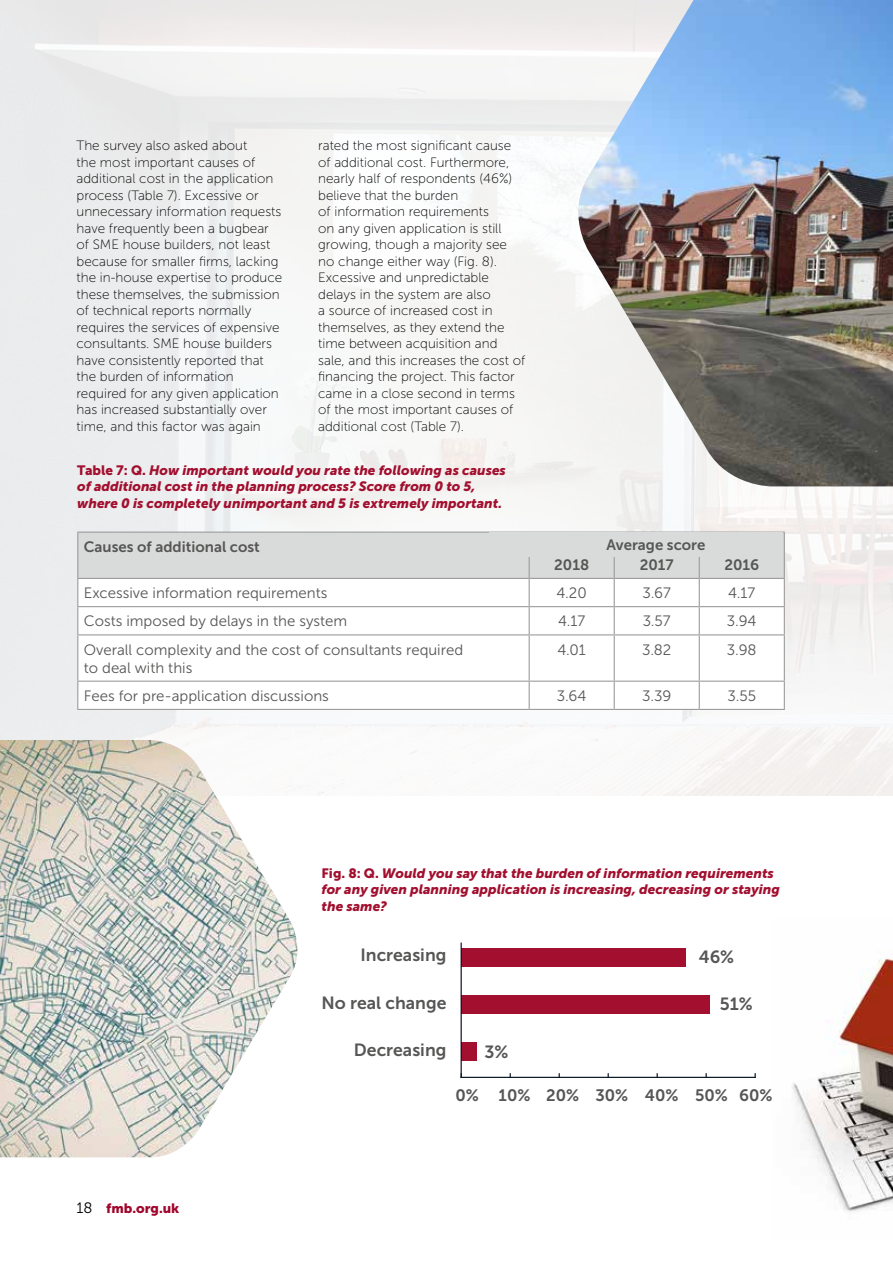
<style>
.page{position:relative;width:893px;height:1263px;background:#fff}
.page>*{position:absolute;margin:0;border:0;box-sizing:border-box;transform-origin:0 0}
.t1{font:17.55px "Museo Sans 700";color:#565655}
.t2{font:16.5px "Museo Sans 700";color:#565655}
.t3{font:15px/18px "Museo Sans 300";color:#565655}
.t4{font:15px "Museo Sans 700";color:#565655}
.t5{font:13.5px/16.5px "Museo Sans 100";color:#000}
.t6{font:italic 13.5px/16.5px "Museo Sans 900";color:#a20f2f}
.t7{font:13.5px "Museo Sans 900";color:#a0052c}
.s1{font-style:normal}
.s2{font-family:"Museo Sans 300";font-size:15px;color:#000}
</style>
<div class="page">
<img style="left:792px;top:958px;width:101px;height:253px">
<img style="left:570px;top:0;width:323px;height:486px">
<img style="left:0;top:740px;width:307px;height:417px">
<hr style="left:461px;top:1077px;width:295px;height:1px;background:#0a1423">
<div style="left:462px;top:948px;width:224px;height:18px;background:#a20f2f"></div>
<div style="left:461px;top:996px;width:248px;height:18px;background:#a20f2f"></div>
<div style="left:461px;top:1042px;width:16px;height:18px;background:#a20f2f"></div>
<hr style="left:461px;top:942px;width:1px;height:136px;background:#0a1423">
<hr style="left:77px;top:531px;width:452px;height:2px;background:#9c9c9d">
<hr style="left:529px;top:531px;width:85px;height:2px;background:#9c9c9d">
<hr style="left:614px;top:531px;width:85px;height:2px;background:#9c9c9d">
<hr style="left:699px;top:531px;width:86px;height:2px;background:#9c9c9d">
<hr style="left:77px;top:709px;width:452px;height:1px;background:#9c9c9d">
<hr style="left:529px;top:709px;width:85px;height:1px;background:#9c9c9d">
<hr style="left:614px;top:709px;width:85px;height:1px;background:#9c9c9d">
<svg style="left:77px;top:532px;width:708px;height:177px"></svg>
<hr style="left:699px;top:709px;width:86px;height:1px;background:#9c9c9d">
<div style="left:489px;top:533px;width:294px;height:24px;background:#d9dada"></div>
<p class="t5" style="left:77px;top:138px;width:207px">The survey also asked about<br>the most important causes of additional cost in the application process (Table 7). Excessive or unnecessary information requests have frequently been a bugbear of SME house builders, not least because for smaller firms, lacking the in-house expertise to produce these themselves, the submission of technical reports normally requires the services of expensive consultants. SME house builders have consistently reported that the burden of information required for any given application has increased substantially over time, and this factor was again</p>
<p class="t5" style="left:318px;top:138px;width:208px">rated the most significant cause of additional cost. Furthermore, nearly half of respondents (46%) believe that the burden<br>of information requirements<br>on any given application is still growing, though a majority see no change either way (Fig. 8).<br>Excessive and unpredictable delays in the system are also<br>a source of increased cost in themselves, as they extend the time between acquisition and sale, and this increases the cost of financing the project. This factor came in a close second in terms of the most important causes of additional cost (Table 7).</p>
<p class="t6" style="left:77px;top:462px;width:430px"><span class="s1">Table 7: Q.</span> How important would you rate the following as causes of additional cost in the planning process? Score from 0 to 5, where 0 is completely unimportant and 5 is extremely important.</p>
<p class="t4" style="left:84px;top:538px;width:178px">Causes of additional cost</p>
<p class="t4" style="left:606px;top:536px;width:101px">Average score</p>
<p class="t4" style="left:554px;top:556px;width:36px">2018</p>
<p class="t4" style="left:640px;top:556px;width:35px">2017</p>
<p class="t4" style="left:724px;top:556px;width:36px">2016</p>
<p class="t3" style="left:84px;top:584px;width:245px">Excessive information requirements</p>
<p class="t3" style="left:557px;top:584px;width:32px">4.20</p>
<p class="t3" style="left:643px;top:584px;width:30px">3.67</p>
<p class="t3" style="left:728px;top:584px;width:29px">4.17</p>
<p class="t3" style="left:84px;top:612px;width:265px">Costs imposed by delays in the system</p>
<p class="t3" style="left:558px;top:612px;width:29px">4.17</p>
<p class="t3" style="left:643px;top:612px;width:30px">3.57</p>
<p class="t3" style="left:727px;top:612px;width:31px">3.94</p>
<p class="t3" style="left:84px;top:641px;width:381px">Overall complexity and the cost of consultants required to deal with this</p>
<p class="t3" style="left:558px;top:641px;width:30px">4.01</p>
<p class="t3" style="left:642px;top:641px;width:31px">3.82</p>
<p class="t3" style="left:727px;top:641px;width:31px">3.98</p>
<p class="t3" style="left:84px;top:687px;width:247px">Fees for pre-application discussions</p>
<p class="t3" style="left:557px;top:687px;width:31px">3.64</p>
<p class="t3" style="left:642px;top:687px;width:31px">3.39</p>
<p class="t3" style="left:727px;top:687px;width:30px">3.55</p>
<p class="t6" style="left:322px;top:864px;width:460px"><span class="s1">Fig. 8: Q.</span> Would you say that the burden of information requirements for any given planning application is increasing, decreasing or staying the same?</p>
<p class="t7" style="left:77px;top:1200px;width:104px"><span class="s2">18</span> fmb.org.uk</p>
<p class="t1" style="left:360px;top:946px;width:87px">Increasing</p>
<p class="t1" style="left:321px;top:993px;width:126px">No real change</p>
<p class="t1" style="left:354px;top:1040px;width:94px">Decreasing</p>
<p class="t1" style="left:484px;top:1042px;width:26px">3%</p>
<p class="t1" style="left:699px;top:947px;width:37px">46%</p>
<p class="t1" style="left:720px;top:994px;width:34px">51%</p>
<p class="t2" style="left:455px;top:1086px;width:319px">0% 10% 20% 30% 40% 50% 60%</p>
</div>
